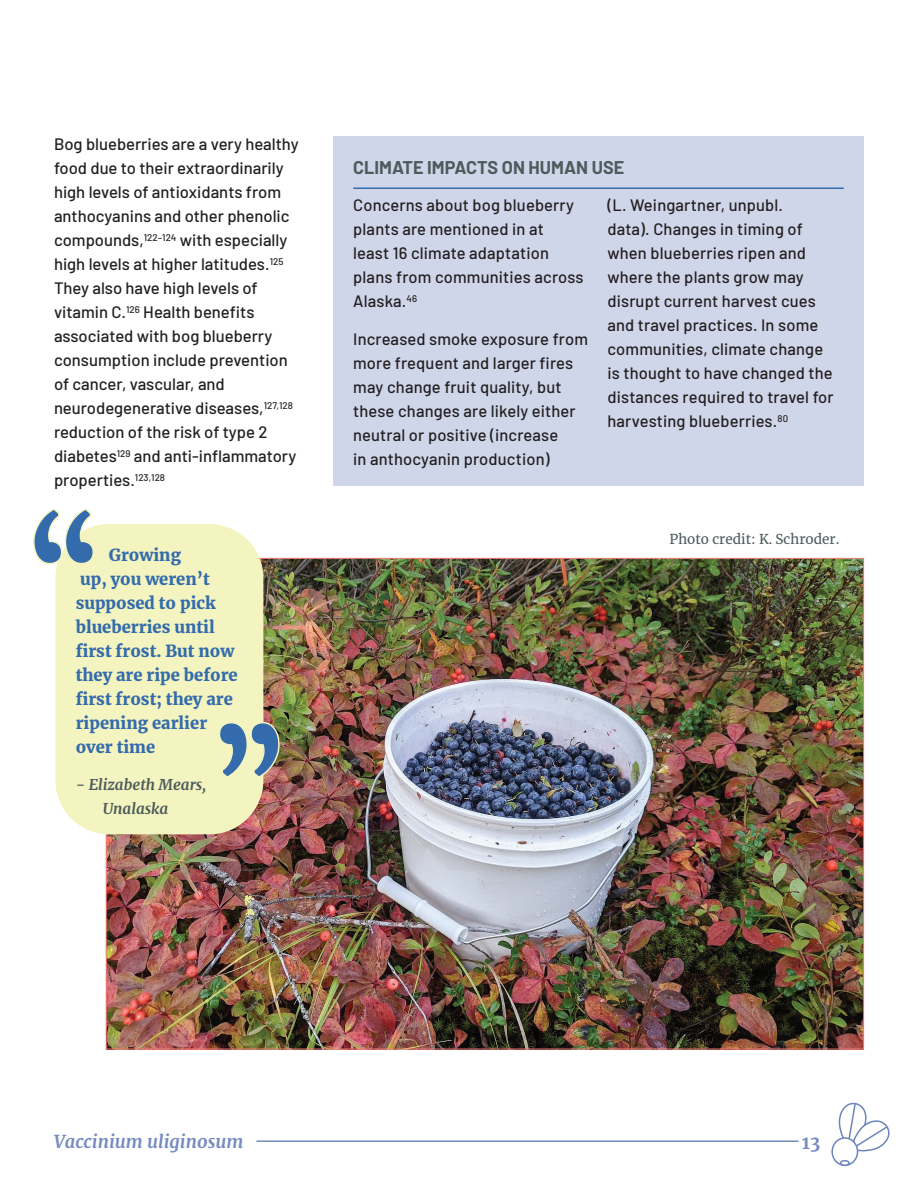
<style>
.page{position:relative;width:918px;height:1188px;background:#fff}
.page>*{position:absolute;margin:0;border:0;box-sizing:border-box;transform-origin:0 0}
.Heading_3{font:700 18px "Barlow";color:#4c5b5c}
.t1{font:italic 700 18px "Merriweather";color:#758abf}
.t2{font:700 18px "Merriweather";color:#758abf}
.body{font:500 16.5px/24px "Barlow";color:#231f20}
.quote{font:900 16.5px/24px "Merriweather";color:#336bac}
.quote_source{font:italic 700 15px/24px "Merriweather";color:#4c5b5c}
.t3{font:13.5px "Merriweather";color:#4c5b5c}
</style>
<div class="page">
<div style="left:333px;top:136px;width:531px;height:349px;background:#d0d6e9"></div>
<hr style="left:353px;top:187px;width:491px;height:2px;background:#336bac">
<img style="left:108px;top:560px;width:754px;height:487px">
<div style="left:55px;top:524px;width:208px;height:310px;background:#f3f4bf;border-radius:54px"></div>
<svg style="left:33px;top:508px;width:62px;height:57px"></svg>
<svg style="left:220px;top:721px;width:60px;height:58px"></svg>
<hr style="left:256px;top:1140px;width:543px;height:2px;background:#758abf">
<svg style="left:838px;top:1102px;width:52px;height:51px"></svg>
<div style="left:832px;top:1138px;width:26px;height:27px;background:#fff;border-radius:50%"></div>
<div style="left:831px;top:1137px;width:27px;height:29px;border:2px solid #6b84bc;border-radius:50%"></div>
<div style="left:840px;top:1160px;width:10px;height:6px;border:2px solid #6b84bc;border-radius:50%"></div>
<p class="body" style="left:54px;top:131px;width:246px">Bog blueberries are a very healthy food due to their extraordinarily high levels of antioxidants from anthocyanins and other phenolic compounds,<sup>122–124</sup> with especially high levels at higher latitudes.<sup>125<br></sup>They also have high levels of vitamin C.<sup>126</sup> Health benefits associated with bog blueberry consumption include prevention of cancer, vascular, and neurodegenerative diseases,<sup>127,128 </sup>reduction of the risk of type 2 diabetes<sup>129</sup> and anti-inflammatory properties.<sup>123,128</sup></p>
<p class="quote" style="left:76px;top:542px;width:164px;text-indent:33px">Growing<br>up, you weren’t supposed to pick blueberries until first frost. But now they are ripe before first frost; they are ripening earlier over time</p>
<p class="quote_source" style="left:103px;top:772px;width:105px;text-indent:-27px">- Elizabeth Mears,<br>Unalaska</p>
<p class="Heading_3" style="left:353px;top:154px;width:273px">CLIMATE IMPACTS ON HUMAN USE</p>
<p class="body" style="left:353px;top:192px;width:232px">Concerns about bog blueberry plants are mentioned in at least 16 climate adaptation plans from communities across<br>Alaska.<sup>46</sup></p>
<p class="body" style="left:353px;top:326px;width:236px">Increased smoke exposure from more frequent and larger fires may change fruit quality, but these changes are likely either neutral or positive (increase<br>in anthocyanin production)</p>
<p class="body" style="left:608px;top:192px;width:228px">(L. Weingartner, unpubl.<br>data). Changes in timing of when blueberries ripen and where the plants grow may disrupt current harvest cues and travel practices. In some communities, climate change is thought to have changed the distances required to travel for harvesting blueberries.<sup>80</sup></p>
<p class="t3" style="left:670px;top:530px;width:171px">Photo credit: K. Schroder.</p>
<p class="t1" style="left:54px;top:1129px;width:191px">Vaccinium uliginosum</p>
<p class="t2" style="left:802px;top:1130px;width:20px">13</p>
</div>
